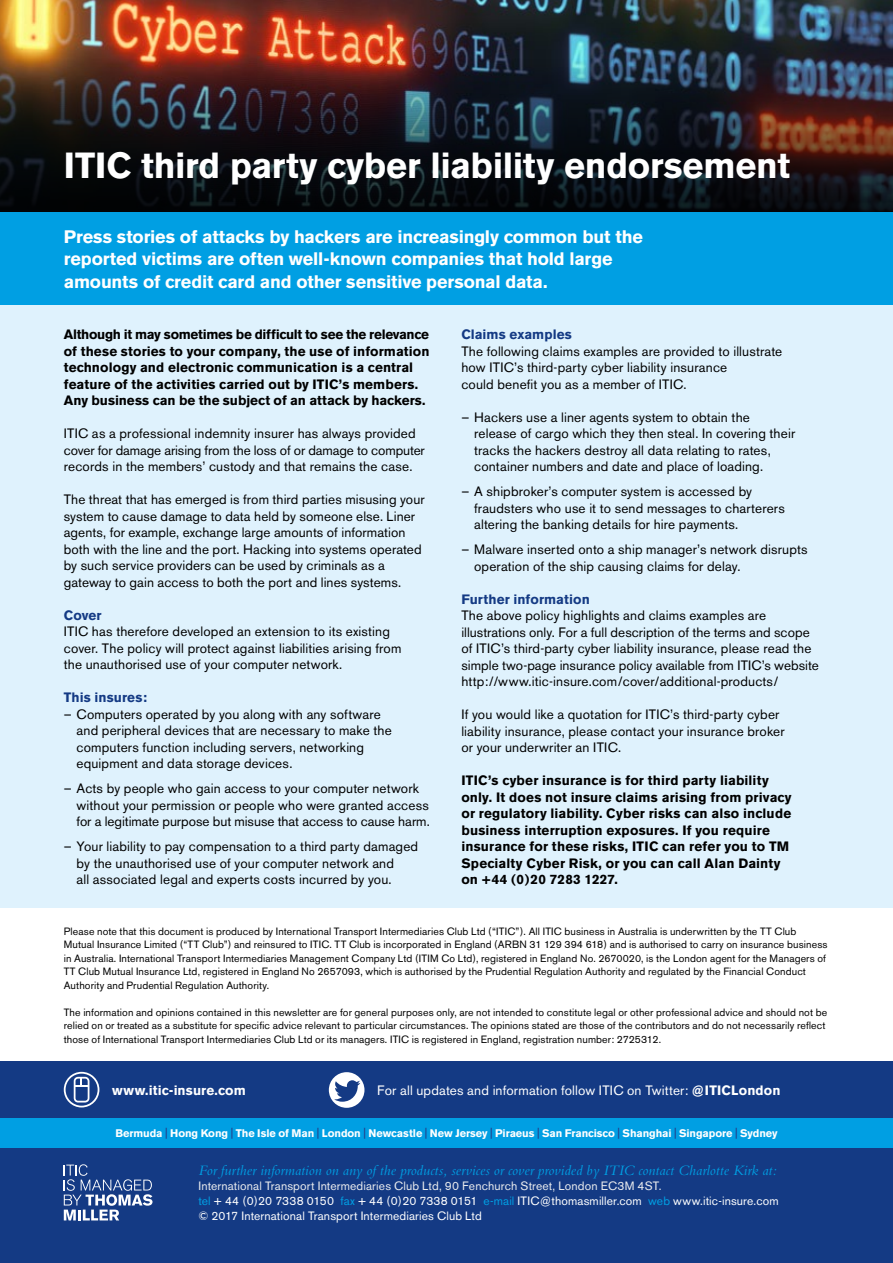
<style>
.page{position:relative;width:893px;height:1263px;background:#fff}
.page>*{position:absolute;margin:0;border:0;box-sizing:border-box;transform-origin:0 0}
.t1{font:700 36px "Akzidenz Grotesk BE";letter-spacing:-.005em;color:#fff}
.t2{font:700 18px/22.5px "Akzidenz Grotesk BE";letter-spacing:-.01em;color:#fff}
.t3{font:italic 15px "Bembo";letter-spacing:.005em;color:#009fe3}
.t4{font:13.5px/16.5px "Akzidenz Grotesk BE";letter-spacing:.01em;color:#000}
.t5{font:700 13.5px/16.5px "Akzidenz Grotesk BE";letter-spacing:.01em;color:#000}
.t6{font:13.5px "Akzidenz Grotesk BE";letter-spacing:.01em;color:#fff}
.t7{font:700 13.5px "Akzidenz Grotesk BE";letter-spacing:.005em;color:#143a84}
.t8{font:700 13.5px "Akzidenz Grotesk BE";letter-spacing:.01em;color:#fff}
.t9{font:12px/15px "Akzidenz Grotesk BE";letter-spacing:.01em;color:#fff}
.t10{font:700 10.95px "Akzidenz Grotesk BE";letter-spacing:-.01em;color:#fff}
.t11{font:10.5px/13.5px "Akzidenz Grotesk BE";letter-spacing:.01em;color:#000}
.s1{font-weight:700}
.s2{font-weight:400;color:#283480}
.s3{color:#eaecee}
.s4{color:#009fe3}
</style>
<div class="page">
<div style="left:0;top:305px;width:893px;height:603px;background:#dff2fd"></div>
<img style="left:0;top:0;width:893px;height:26px">
<img style="left:0;top:26px;width:893px;height:186px">
<div style="left:0;top:212px;width:893px;height:93px;background:#009fe3"></div>
<div style="left:0;top:1061px;width:893px;height:57px;background:#143a84"></div>
<div style="left:0;top:1118px;width:893px;height:145px;background:#143a84"></div>
<svg style="left:64px;top:1164px;width:89px;height:56px"></svg>
<div style="left:329px;top:1072px;width:35px;height:36px;background:#fff;border-radius:50%"></div>
<svg style="left:334px;top:1080px;width:26px;height:22px"></svg>
<svg style="left:64px;top:1072px;width:35px;height:35px"></svg>
<div style="left:0;top:1118px;width:893px;height:30px;background:#009fe3"></div>
<h1 class="t1" style="left:64px;top:145px;width:728px">ITIC third party cyber liability endorsement</h1>
<h2 class="t2" style="left:64px;top:225px;width:581px">Press stories of attacks by hackers are increasingly common but the reported victims are often well-known companies that hold large amounts of credit card and other sensitive personal data.</h2>
<p class="t5" style="left:64px;top:326px;width:367px">Although it may sometimes be difficult to see the relevance of these stories to your company, the use of information technology and electronic communication is a central feature of the activities carried out by ITIC’s members.<br>Any business can be the subject of an attack by hackers.</p>
<p class="t4" style="left:64px;top:425px;width:363px">ITIC as a professional indemnity insurer has always provided cover for damage arising from the loss of or damage to computer records in the members’ custody and that remains the case.</p>
<p class="t4" style="left:64px;top:491px;width:362px">The threat that has emerged is from third parties misusing your system to cause damage to data held by someone else. Liner agents, for example, exchange large amounts of information both with the line and the port. Hacking into systems operated by such service providers can be used by criminals as a gateway to gain access to both the port and lines systems.</p>
<p class="t7" style="left:64px;top:607px;width:39px">Cover</p>
<p class="t4" style="left:64px;top:623px;width:339px">ITIC has therefore developed an extension to its existing cover. The policy will protect against liabilities arising from the unauthorised use of your computer network.</p>
<p class="t7" style="left:64px;top:690px;width:85px">This insures:</p>
<p class="t4" style="left:77px;top:706px;width:317px;text-indent:-13px">– Computers operated by you along with any software and peripheral devices that are necessary to make the computers function including servers, networking equipment and data storage devices.</p>
<p class="t4" style="left:77px;top:780px;width:355px;text-indent:-13px">– Acts by people who gain access to your computer network without your permission or people who were granted access for a legitimate purpose but misuse that access to cause harm.</p>
<p class="t4" style="left:77px;top:838px;width:343px;text-indent:-13px">– Your liability to pay compensation to a third party damaged by the unauthorised use of your computer network and<br>all associated legal and experts costs incurred by you.</p>
<p class="t7" style="left:461px;top:327px;width:112px">Claims examples</p>
<p class="t4" style="left:461px;top:343px;width:322px">The following claims examples are provided to illustrate how ITIC’s third-party cyber liability insurance<br>could benefit you as a member of ITIC.</p>
<p class="t4" style="left:474px;top:409px;width:323px;text-indent:-13px">– Hackers use a liner agents system to obtain the release of cargo which they then steal. In covering their tracks the hackers destroy all data relating to rates, container numbers and date and place of loading.</p>
<p class="t4" style="left:474px;top:483px;width:312px;text-indent:-13px">– A shipbroker’s computer system is accessed by fraudsters who use it to send messages to charterers altering the banking details for hire payments.</p>
<p class="t4" style="left:474px;top:541px;width:335px;text-indent:-13px">– Malware inserted onto a ship manager’s network disrupts operation of the ship causing claims for delay.</p>
<p class="t7" style="left:461px;top:591px;width:130px">Further information</p>
<p class="t4" style="left:461px;top:607px;width:359px">The above policy highlights and claims examples are illustrations only. For a full description of the terms and scope of ITIC’s third-party cyber liability insurance, please read the simple two-page insurance policy available from ITIC’s website http://www.itic-insure.com/cover/additional-products/</p>
<p class="t4" style="left:461px;top:706px;width:325px">If you would like a quotation for ITIC’s third-party cyber liability insurance, please contact your insurance broker or your underwriter an ITIC.</p>
<p class="t5" style="left:461px;top:772px;width:332px">ITIC’s cyber insurance is for third party liability only. It does not insure claims arising from privacy or regulatory liability. Cyber risks can also include business interruption exposures. If you require insurance for these risks, ITIC can refer you to TM Specialty Cyber Risk, or you can call Alan Dainty on +44 (0)20 7283 1227.</p>
<p class="t11" style="left:64px;top:924px;width:765px">Please note that this document is produced by International Transport Intermediaries Club Ltd (“ITIC”). All ITIC business in Australia is underwritten by the TT Club Mutual Insurance Limited (“TT Club”) and reinsured to ITIC. TT Club is incorporated in England (ARBN 31 129 394 618) and is authorised to carry on insurance business in Australia. International Transport Intermediaries Management Company Ltd (ITIM Co Ltd), registered in England No. 2670020, is the London agent for the Managers of TT Club Mutual Insurance Ltd, registered in England No 2657093, which is authorised by the Prudential Regulation Authority and regulated by the Financial Conduct Authority and Prudential Regulation Authority.</p>
<p class="t11" style="left:64px;top:1005px;width:765px">The information and opinions contained in this newsletter are for general purposes only, are not intended to constitute legal or other professional advice and should not be relied on or treated as a substitute for specific advice relevant to particular circumstances. The opinions stated are those of the contributors and do not necessarily reflect those of International Transport Intermediaries Club Ltd or its managers. ITIC is registered in England, registration number: 2725312.</p>
<p class="t8" style="left:112px;top:1082px;width:135px">www.itic-insure.com</p>
<p class="t6" style="left:377px;top:1082px;width:405px">For all updates and information follow ITIC on Twitter: <span class="s1">@ITICLondon</span></p>
<p class="t10" style="left:115px;top:1126px;width:664px">Bermuda <span class="s2">|</span> Hong Kong <span class="s2">|</span> The Isle of Man <span class="s2">|</span> London <span class="s2">|</span> Newcastle <span class="s2">|</span> New Jersey <span class="s2">|</span> Piraeus <span class="s2">|</span> San Francisco <span class="s2">|</span> Shanghai <span class="s2">|</span> Singapore <span class="s2">|</span> Sydney</p>
<p class="t3" style="left:198px;top:1162px;width:580px">For further information on any of the products, services or cover provided by ITIC contact Charlotte Kirk at:</p>
<p class="t9" style="left:198px;top:1179px;width:582px"><span class="s3">International Transport Intermediaries Club Ltd, 90 Fenchurch Street, London EC3M 4ST.<br></span><span class="s4">tel</span> + 44 (0)20 7338 0150 <span class="s4">fax</span> + 44 (0)20 7338 0151 <span class="s4">e-mail</span> ITIC@thomasmiller.com <span class="s4">web</span> www.itic-insure.com © 2017 International Transport Intermediaries Club Ltd</p>
</div>
